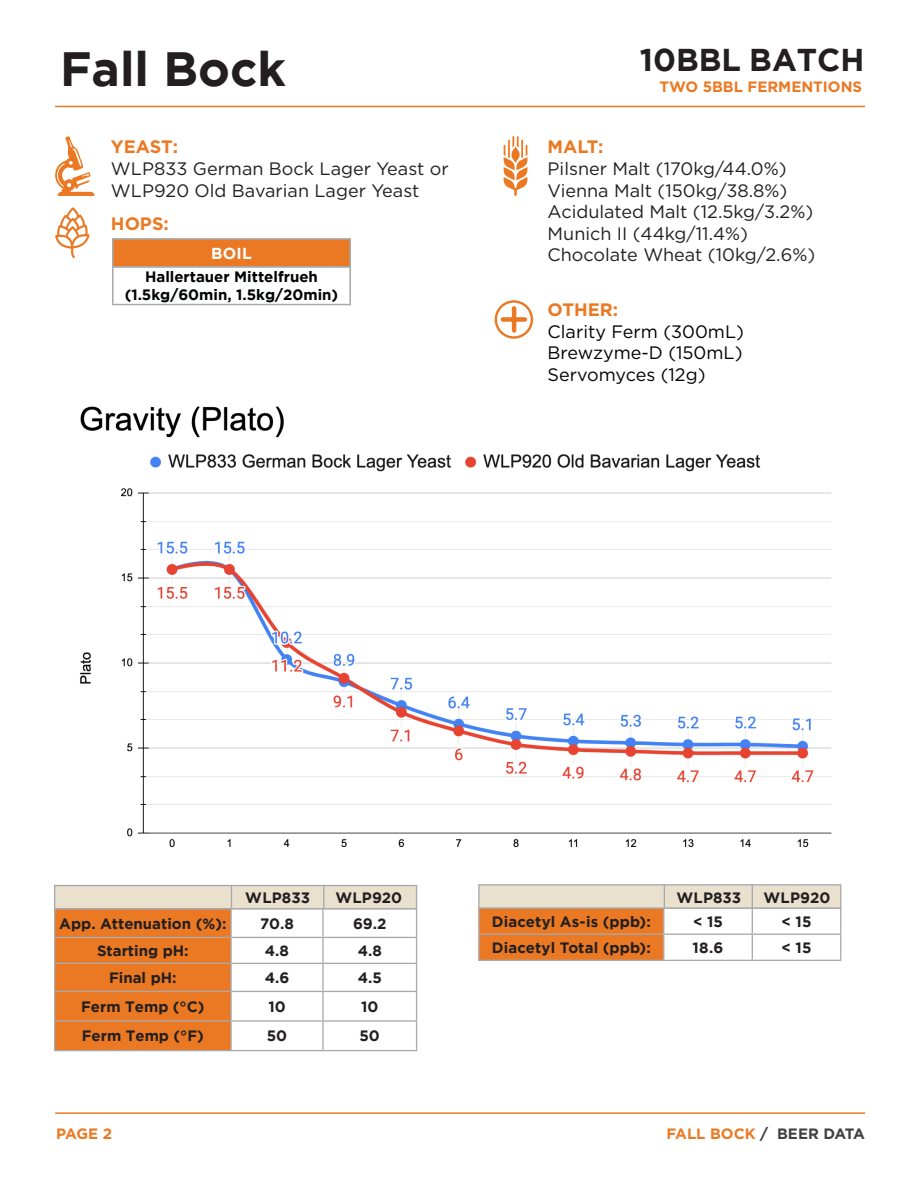
<style>
.page{position:relative;width:918px;height:1188px;background:#fff}
.page>*{position:absolute;margin:0;border:0;box-sizing:border-box;transform-origin:0 0}
.t1{font:700 48px "Gotham";color:#231f20}
.t2{font:700 31.5px "Gotham";color:#231f20}
.t3{font:18px/21.6px "Gotham";color:#231f20}
.t4{font:18px "Gotham";color:#020304}
.t5{font:700 18px "Gotham";color:#eb7923}
.t6{font:700 15.9px "Gotham";color:#fff}
.t7{font:700 15px "Gotham";color:#231f20}
.t8{font:700 15px/18px "Gotham";color:#020304;text-align:center}
.t9{font:700 15px "Gotham";color:#eb7923}
.t10{font:700 15px "Gotham";color:#414142}
.s1{color:#eb7923}
</style>
<div class="page">
<svg style="left:54px;top:885px;width:363px;height:166px"></svg>
<hr style="left:55px;top:106px;width:810px;height:1px;background:#eb7923">
<hr style="left:55px;top:1112px;width:810px;height:2px;background:#eb7923">
<svg style="left:55px;top:136px;width:40px;height:60px"></svg>
<svg style="left:55px;top:207px;width:35px;height:51px"></svg>
<hr style="left:112px;top:267px;width:2px;height:37px;background:#a7a9ac">
<hr style="left:112px;top:304px;width:239px;height:1px;background:#a7a9ac">
<hr style="left:349px;top:267px;width:2px;height:37px;background:#a7a9ac">
<div style="left:112px;top:238px;width:239px;height:30px;background:#eb7923;border:2px solid #a7a9ac"></div>
<img style="left:80px;top:406px;width:752px;height:442px">
<hr style="left:478px;top:909px;width:2px;height:25px;background:#a7a9ac">
<hr style="left:478px;top:934px;width:186px;height:1px;background:#a7a9ac">
<hr style="left:478px;top:935px;width:2px;height:25px;background:#a7a9ac">
<hr style="left:478px;top:960px;width:186px;height:1px;background:#a7a9ac">
<hr style="left:664px;top:960px;width:88px;height:1px;background:#a7a9ac">
<hr style="left:752px;top:960px;width:89px;height:1px;background:#a7a9ac">
<svg style="left:479px;top:884px;width:362px;height:76px"></svg>
<svg style="left:504px;top:136px;width:24px;height:60px"></svg>
<svg style="left:495px;top:300px;width:38px;height:39px"></svg>
<hr style="left:512px;top:308px;width:4px;height:23px;background:#eb7923">
<div style="left:503px;top:317px;width:22px;height:5px;background:#eb7923"></div>
<p class="t1" style="left:60px;top:41px;width:227px">Fall Bock</p>
<p class="t5" style="left:111px;top:135px;width:69px">YEAST:</p>
<p class="t3" style="left:111px;top:157px;width:339px">WLP833 German Bock Lager Yeast or<br>WLP920 Old Bavarian Lager Yeast</p>
<p class="t5" style="left:111px;top:211px;width:59px">HOPS:</p>
<p class="t6" style="left:211px;top:244px;width:42px">BOIL</p>
<p class="t8" style="left:125px;top:267px;width:215px">Hallertauer Mittelfrueh (1.5kg/60min, 1.5kg/20min)</p>
<p class="t2" style="left:640px;top:42px;width:226px">10BBL BATCH</p>
<p class="t9" style="left:659px;top:77px;width:204px">TWO 5BBL FERMENTIONS</p>
<p class="t5" style="left:548px;top:135px;width:57px">MALT:</p>
<p class="t3" style="left:548px;top:157px;width:241px">Pilsner Malt (170kg/44.0%)<br>Vienna Malt (150kg/38.8%)</p>
<p class="t3" style="left:548px;top:201px;width:267px">Acidulated Malt (12.5kg/3.2%)</p>
<p class="t3" style="left:548px;top:222px;width:202px">Munich II (44kg/11.4%)</p>
<p class="t3" style="left:548px;top:244px;width:269px">Chocolate Wheat (10kg/2.6%)</p>
<p class="t5" style="left:548px;top:298px;width:72px">OTHER:</p>
<p class="t4" style="left:548px;top:320px;width:198px">Clarity Ferm (300mL)</p>
<p class="t4" style="left:548px;top:342px;width:196px">Brewzyme-D (150mL)</p>
<p class="t4" style="left:548px;top:363px;width:159px">Servomyces (12g)</p>
<p class="t7" style="left:245px;top:889px;width:66px">WLP833</p>
<p class="t7" style="left:335px;top:889px;width:68px">WLP920</p>
<p class="t7" style="left:59px;top:915px;width:169px">App. Attenuation (%):</p>
<p class="t7" style="left:260px;top:915px;width:35px">70.8</p>
<p class="t7" style="left:353px;top:915px;width:35px">69.2</p>
<p class="t7" style="left:97px;top:942px;width:93px">Starting pH:</p>
<p class="t7" style="left:265px;top:942px;width:26px">4.8</p>
<p class="t7" style="left:358px;top:942px;width:26px">4.8</p>
<p class="t7" style="left:109px;top:969px;width:69px">Final pH:</p>
<p class="t7" style="left:265px;top:969px;width:26px">4.6</p>
<p class="t7" style="left:358px;top:969px;width:26px">4.5</p>
<p class="t7" style="left:81px;top:998px;width:125px">Ferm Temp (°C)</p>
<p class="t7" style="left:268px;top:998px;width:19px">10</p>
<p class="t7" style="left:361px;top:998px;width:19px">10</p>
<p class="t7" style="left:82px;top:1027px;width:124px">Ferm Temp (°F)</p>
<p class="t7" style="left:267px;top:1027px;width:22px">50</p>
<p class="t7" style="left:360px;top:1027px;width:22px">50</p>
<p class="t7" style="left:677px;top:889px;width:66px">WLP833</p>
<p class="t7" style="left:764px;top:889px;width:68px">WLP920</p>
<p class="t7" style="left:492px;top:913px;width:161px">Diacetyl As-is (ppb):</p>
<p class="t7" style="left:693px;top:913px;width:32px">&lt; 15</p>
<p class="t7" style="left:782px;top:913px;width:32px">&lt; 15</p>
<p class="t7" style="left:492px;top:939px;width:161px">Diacetyl Total (ppb):</p>
<p class="t7" style="left:693px;top:939px;width:33px">18.6</p>
<p class="t7" style="left:782px;top:939px;width:32px">&lt; 15</p>
<p class="t9" style="left:56px;top:1123px;width:57px">PAGE 2</p>
<p class="t10" style="left:667px;top:1123px;width:200px"><span class="s1">FALL BOCK</span> / BEER DATA</p>
</div>
